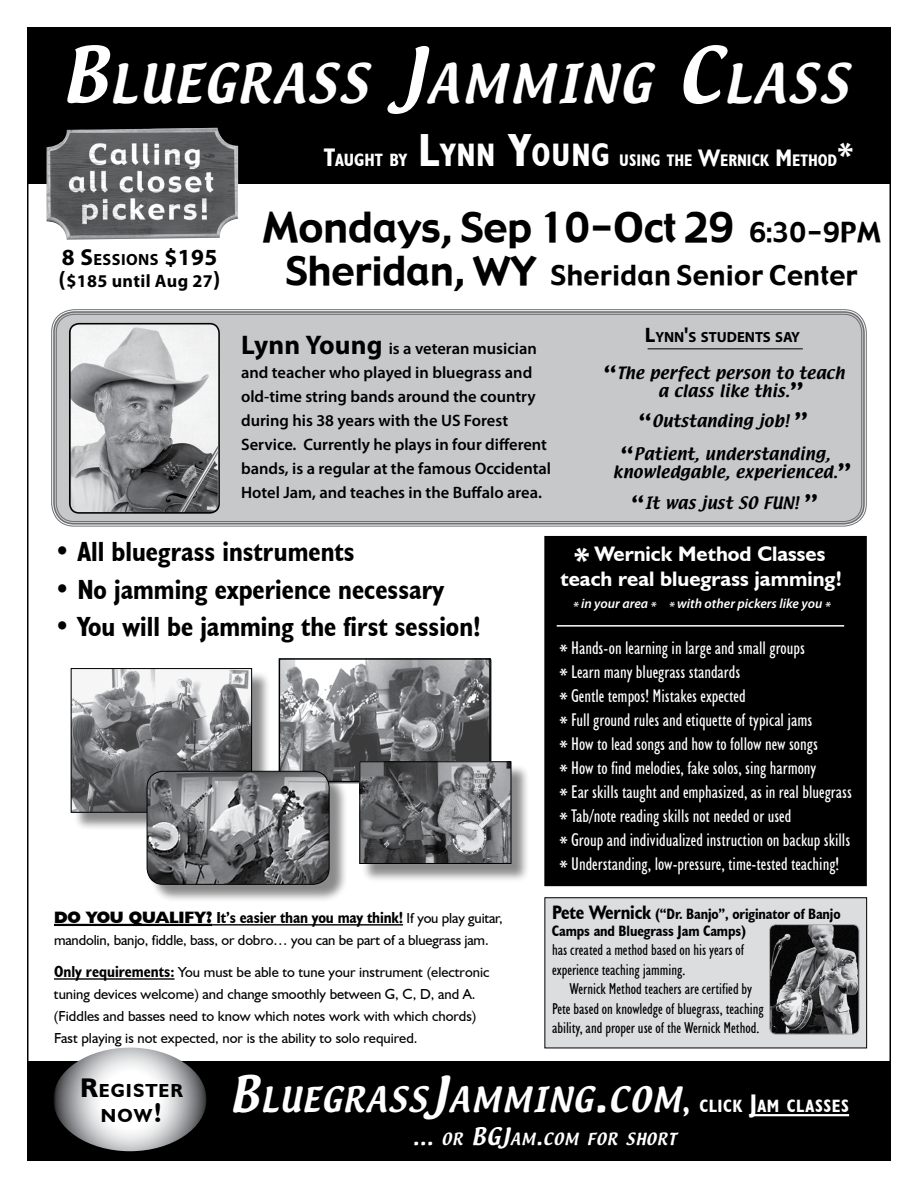
<style>
.page{position:relative;width:918px;height:1188px;background:#fff}
.page>*{position:absolute;margin:0;border:0;box-sizing:border-box;transform-origin:0 0}
.t1{font:47.25px "Textile";letter-spacing:.055em;color:#fff}
.t2{font:40.5px "Gadget";color:#000}
.t3{font:900 34.05px "Myriad Pro";color:#fff}
.t4{font:30.45px "Textile";letter-spacing:.055em;color:#fff}
.t5{font:700 condensed 27.75px "Humanist 521 BT";color:#000}
.t6{font:27px "Gadget";letter-spacing:.02em;color:#000}
.t7{font:700 21px/25.5px "Humanist 521 BT";color:#fff}
.t8{font:700 18.9px/25.5px "Humanist 521 BT";letter-spacing:.055em;color:#000;text-align:center}
.t9{font:condensed 18.3px/24px "Humanist 521 BT";color:#fff}
.t10{font:700 18px "Myriad Pro";letter-spacing:.02em;color:#000}
.t11{font:700 condensed 17.85px "Humanist 521 BT";color:#fff}
.t12{font:700 condensed 16.8px "Humanist 521 BT";color:#fff}
.t13{font:600 16.5px/24px "Myriad Pro";color:#000}
.t14{font:700 16.2px "Myriad Pro";letter-spacing:.03em;color:#000}
.t15{font:700 condensed 16.05px "Humanist 521 BT";letter-spacing:-.01em;color:#000}
.t16{font:condensed 15.75px/19.5px "Humanist 521 BT";color:#000}
.t17{font:15px/18px "Textile";letter-spacing:.02em;color:#000}
.t18{font:700 condensed 15px/16.5px "Humanist 521 BT";letter-spacing:-.01em;color:#000}
.t19{font:14.7px "Textile";letter-spacing:.055em;color:#fff}
.t20{font:700 14.7px "Myriad Pro";color:#000}
.t21{font:14.55px/21.9px "Humanist 521 BT";color:#000}
.t22{font:italic 600 13.5px "Myriad Pro";color:#fff}
.s1{font-size:67.5px}
.s2{font-size:25.5px}
.s3{font-size:46.5px}
.s4{font-size:32.55px}
.s5{font-size:24px}
.s6{font-family:"Myriad Pro";font-weight:900;font-stretch:normal;font-size:34.05px}
.s7{font-size:23.25px}
.s8{font-style:inherit}
.s9{font-size:27px}
.s10{font-size:39px}
.s11{font-weight:700;font-size:27px}
.s12{font-size:21px}
.s13{font-family:"Humanist 521 BT";font-weight:700;font-size:24px}
.s14{font-family:"Humanist 521 BT";font-weight:700;font-size:25.5px}
.s15{font-weight:800;font-stretch:normal;font-size:16.5px}
.s16{font-weight:400;font-stretch:normal;font-size:14.55px}
.s17{font-weight:700;font-stretch:condensed;font-size:16.05px}
.s18{font-family:"Myriad Pro";font-weight:700;font-stretch:normal}
.s19{font-size:19.5px}
.s20{font-size:43.5px}
.s21{font-family:"Humanist 521 BT";font-weight:700;font-stretch:condensed;font-size:31.5px}
.s22{font-family:"Humanist 521 BT";font-weight:700;font-stretch:condensed;font-size:17.85px}
.s23{font-family:"Humanist 521 BT";font-weight:700;font-stretch:condensed;font-size:25.5px}
</style>
<div class="page">
<div style="left:27px;top:27px;width:864px;height:157px;background:#000"></div>
<img style="left:46px;top:128px;width:192px;height:112px">
<div style="left:545px;top:898px;width:322px;height:150px;background:#dcddde"></div>
<div style="left:545px;top:897px;width:322px;height:151px;border:1px solid #000"></div>
<img style="left:771px;top:926px;width:88px;height:108px">
<div style="left:769px;top:924px;width:90px;height:110px;border:1px solid #a7a9ac;border-radius:6px"></div>
<div style="left:27px;top:1061px;width:864px;height:100px;background:#000"></div>
<hr style="left:54px;top:924px;width:159px;height:2px;background:#000">
<hr style="left:213px;top:924px;width:190px;height:2px;background:#000">
<hr style="left:54px;top:978px;width:121px;height:2px;background:#000">
<div style="left:73px;top:671px;width:198px;height:160px;background:#000;opacity:.46"></div>
<img style="left:73px;top:670px;width:177px;height:141px">
<div style="left:71px;top:668px;width:181px;height:145px;border:1px solid #000"></div>
<img style="left:282px;top:661px;width:206px;height:118px">
<div style="left:279px;top:658px;width:212px;height:124px;border:2px solid #000"></div>
<div style="left:361px;top:764px;width:169px;height:119px;background:#000;opacity:.46"></div>
<img style="left:361px;top:763px;width:148px;height:99px">
<div style="left:359px;top:761px;width:152px;height:103px;border:1px solid #000"></div>
<div style="left:149px;top:773px;width:199px;height:130px;background:#000;opacity:.46"></div>
<img style="left:147px;top:771px;width:182px;height:113px">
<div style="left:147px;top:771px;width:182px;height:114px;border:1px solid #000;border-radius:16px"></div>
<hr style="left:750px;top:1114px;width:99px;height:2px;background:#fff">
<div style="left:54px;top:312px;width:810px;height:212px;background:#c7c8ca;border-radius:20px"></div>
<div style="left:53px;top:311px;width:812px;height:214px;border:2px solid #6d6e71;border-radius:20px"></div>
<div style="left:56px;top:314px;width:806px;height:208px;border:1px solid #6d6e71;border-radius:18px"></div>
<svg style="left:71px;top:325px;width:146px;height:186px"></svg>
<div style="left:69px;top:323px;width:151px;height:191px;border:2px solid #000;border-radius:9px"></div>
<div style="left:545px;top:537px;width:321px;height:348px;background:#000"></div>
<div style="left:544px;top:536px;width:323px;height:350px;border:2px solid #000"></div>
<hr style="left:557px;top:625px;width:287px;height:2px;background:#fff">
<hr style="left:648px;top:348px;width:155px;height:1px;background:#000">
<svg style="left:54px;top:1048px;width:153px;height:103px"></svg>
<h1 class="t1" style="left:61px;top:50px;width:788px"><span class="s1">B</span>LUEGRASS <span class="s1">J</span>AMMING <span class="s1">C</span>LASS</h1>
<p class="t11" style="left:324px;top:149px;width:85px"><span class="s2">T</span>AUGHT BY</p>
<p class="t12" style="left:418px;top:150px;width:437px"><span class="s3">L</span><span class="s4">YNN</span> <span class="s3">Y</span><span class="s4">OUNG</span> USING THE <span class="s5">W</span>ERNICK <span class="s5">M</span>ETHOD<span class="s6">*</span></p>
<p class="t14" style="left:62px;top:249px;width:157px"><span class="s7">8 S</span>ESSIONS <span class="s7">$195</span></p>
<p class="t10" style="left:59px;top:270px;width:163px"><span class="s7">(</span><span class="s8">$185</span> until Aug 27<span class="s7">)</span></p>
<h2 class="t2" style="left:263px;top:201px;width:619px">Mondays, Sep 10-Oct 29 <span class="s9">6:30-9pm</span></h2>
<h3 class="t6" style="left:286px;top:258px;width:573px"><span class="s10">Sheridan, WY</span> Sheridan Senior Center</h3>
<p class="t13" style="left:241px;top:336px;width:312px"><span class="s11">Lynn Young</span> is a veteran musician and teacher who played in bluegrass and old-time string bands around the country during his 38 years with the US Forest Service. Currently he plays in four different bands, is a regular at the famous Occidental Hotel Jam, and teaches in the Buffalo area.</p>
<p class="t20" style="left:645px;top:327px;width:157px"><span class="s12">L</span>YNN<span class="s12">'</span>S STUDENTS SAY</p>
<p class="t17" style="left:658px;top:364px;width:188px;text-indent:-54px"><span class="s13">“</span>The perfect person to teach a class like this.<span class="s14">”</span></p>
<p class="t17" style="left:639px;top:412px;width:171px"><span class="s13">“</span>Outstanding job! <span class="s14">”</span></p>
<p class="t17" style="left:613px;top:445px;width:240px;text-indent:8px"><span class="s13">“</span>Patient, understanding, knowledgable, experienced.<span class="s14">”</span></p>
<p class="t17" style="left:631px;top:494px;width:188px"><span class="s13">“</span>It was just SO FUN! <span class="s14">”</span></p>
<h3 class="t5" style="left:54px;top:534px;width:302px">• All bluegrass instruments</h3>
<h3 class="t5" style="left:54px;top:572px;width:392px">• No jamming experience necessary</h3>
<h3 class="t5" style="left:54px;top:609px;width:428px">• You will be jamming the first session!</h3>
<p class="t15" style="left:54px;top:908px;width:450px"><span class="s15">DO YOU QUALIFY?</span> It’s easier than you may think! <span class="s16">If you play guitar,</span></p>
<p class="t21" style="left:54px;top:929px;width:436px">mandolin, banjo, fiddle, bass, or dobro… you can be part of a bluegrass jam.</p>
<p class="t21" style="left:54px;top:961px;width:437px"><span class="s17">Only requirements:</span> You must be able to tune your instrument (electronic tuning devices welcome) and change smoothly between G, C, D, and A. (Fiddles and basses need to know which notes work with which chords)<br>Fast playing is not expected, nor is the ability to solo required.</p>
<p class="t7" style="left:560px;top:540px;width:284px;text-indent:34px">Wernick Method Classes teach real bluegrass jamming!</p>
<h3 class="t3" style="left:574px;top:540px;width:18px">*</h3>
<p class="t22" style="left:573px;top:595px;width:260px">* in your area * * with other pickers like you *</p>
<p class="t9" style="left:559px;top:636px;width:294px"><span class="s18">*</span> Hands-on learning in large and small groups<br><span class="s18">*</span> Learn many bluegrass standards<br><span class="s18">*</span> Gentle tempos! Mistakes expected<br><span class="s18">*</span> Full ground rules and etiquette of typical jams<br><span class="s18">*</span> How to lead songs and how to follow new songs<br><span class="s18">*</span> How to find melodies, fake solos, sing harmony<br><span class="s18">*</span> Ear skills taught and emphasized, as in real bluegrass <span class="s18">*</span> Tab/note reading skills not needed or used<br><span class="s18">*</span> Group and individualized instruction on backup skills <span class="s18">*</span> Understanding, low-pressure, time-tested teaching!</p>
<p class="t18" style="left:552px;top:905px;width:290px"><span class="s19">Pete Wernick</span> (“Dr. Banjo”, originator of Banjo<br>Camps and Bluegrass Jam Camps)</p>
<p class="t16" style="left:552px;top:940px;width:194px">has created a method based on his years of experience teaching jamming.</p>
<p class="t16" style="left:552px;top:979px;width:213px;text-align:center">Wernick Method teachers are certified by<br>Pete based on knowledge of bluegrass, teaching ability, and proper use of the Wernick Method.</p>
<p class="t8" style="left:80px;top:1077px;width:103px"><span class="s9">R</span>EGISTER<br>NOW<span class="s9">!</span></p>
<h3 class="t4" style="left:230px;top:1078px;width:621px"><span class="s20">B</span>LUEGRASS<span class="s20">J</span>AMMING<span class="s20">.</span>COM<span class="s21">,</span> <span class="s22">CLICK</span> <span class="s23">J</span><span class="s22">AM CLASSES</span></h3>
<p class="t19" style="left:413px;top:1129px;width:264px"><span class="s12">...</span> OR <span class="s12">BGJ</span>AM<span class="s12">.</span>COM FOR SHORT</p>
</div>
